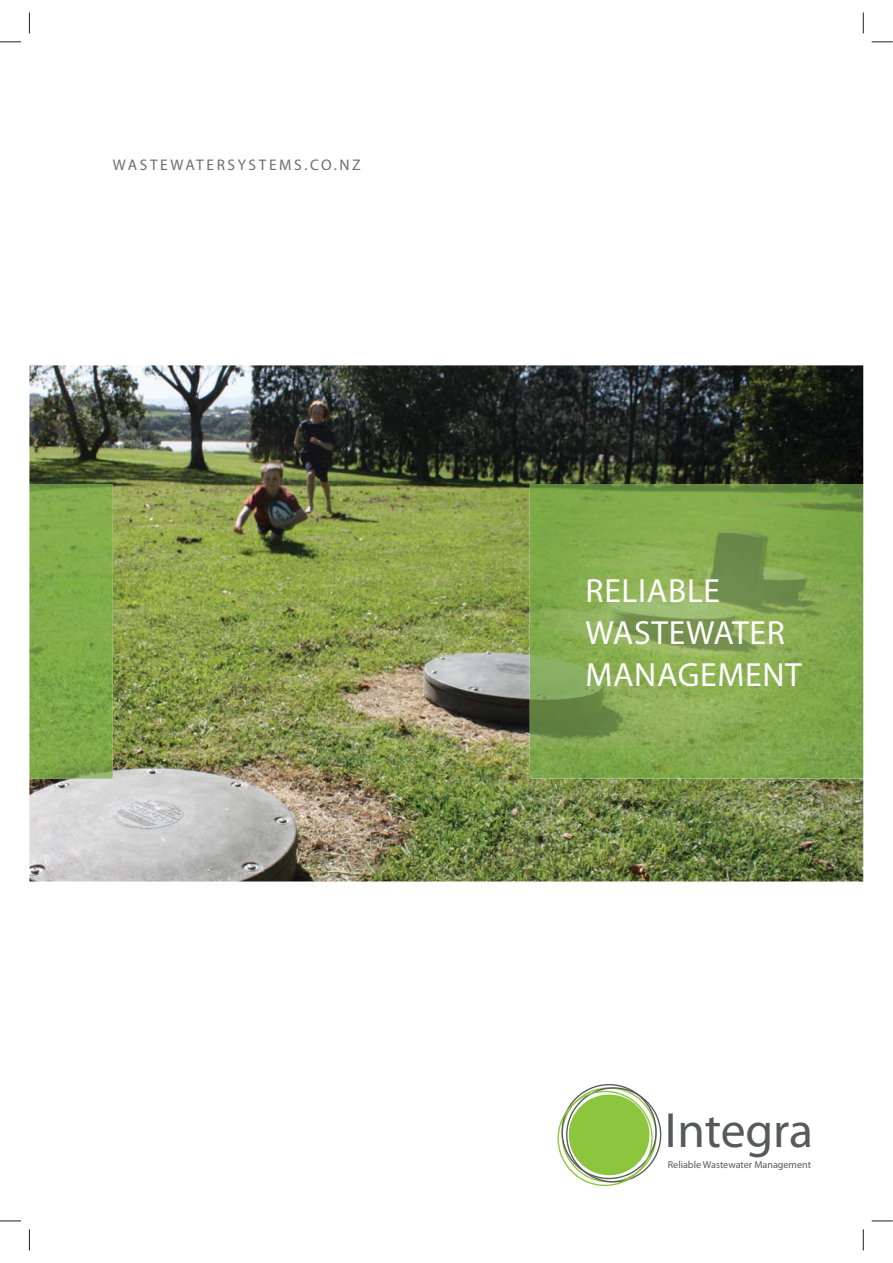
<style>
.page{position:relative;width:893px;height:1263px;background:#fff}
.page>*{position:absolute;margin:0;border:0;box-sizing:border-box;transform-origin:0 0}
.t1{font:49.65px "Myriad Pro";letter-spacing:-.005em;color:#58595b}
.t2{font:33.6px/42px "Myriad Pro";letter-spacing:.02em;color:#fff}
.t3{font:15.45px "Myriad Pro";letter-spacing:.17em;color:#6d6e70}
.t4{font:10.05px "Myriad Pro";color:#58595b}
</style>
<div class="page">
<img style="left:29px;top:365px;width:834px;height:517px">
<img style="left:530px;top:484px;width:333px;height:295px">
<img style="left:29px;top:484px;width:84px;height:295px">
<svg style="left:557px;top:1084px;width:104px;height:102px"></svg>
<svg style="left:0;top:42px;width:21px;height:1px"></svg>
<svg style="left:872px;top:42px;width:21px;height:1px"></svg>
<svg style="left:0;top:1221px;width:21px;height:1px"></svg>
<svg style="left:872px;top:1221px;width:21px;height:1px"></svg>
<svg style="left:29px;top:12px;width:1px;height:21px"></svg>
<svg style="left:29px;top:1229px;width:1px;height:21px"></svg>
<svg style="left:863px;top:12px;width:1px;height:21px"></svg>
<svg style="left:863px;top:1229px;width:1px;height:21px"></svg>
<p class="t3" style="left:113px;top:159px;width:249px">WASTEWATERSYSTEMS.CO.NZ</p>
<p class="t2" style="left:586px;top:572px;width:218px">RELIABLE<br>WASTEWATER<br>MANAGEMENT</p>
<h1 class="t1" style="left:665px;top:1111px;width:150px">Integra</h1>
<p class="t4" style="left:668px;top:1161px;width:145px">Reliable Wastewater Management</p>
</div>
